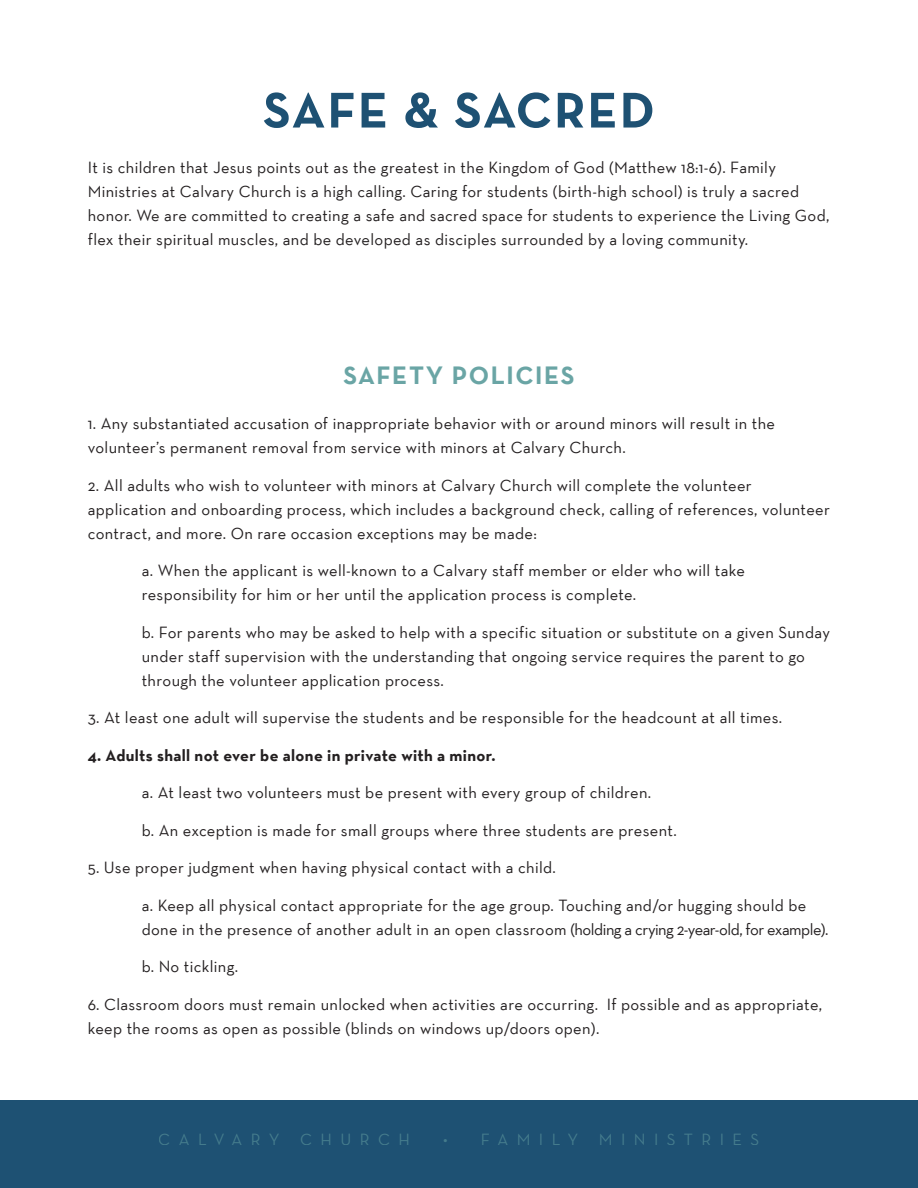
<style>
.page{position:relative;width:918px;height:1188px;background:#fff}
.page>*{position:absolute;margin:0;border:0;box-sizing:border-box;transform-origin:0 0}
.t1{font:700 51px "Neutraface Text TT";letter-spacing:.04em;color:#1e5173}
.t2{font:700 25.5px "Neutraface Text TT";letter-spacing:.06em;color:#6aa5a5}
.t3{font:16.5px/24px "Neutraface Text TT";letter-spacing:.02em;color:#231f20}
.t4{font:700 16.5px "Neutraface Text TT";letter-spacing:.02em;color:#231f20}
.t5{font:16.5px "Neutraface Text TT";letter-spacing:.51em;color:#6aa5a5}
.t6{font:16.5px "Neutraface Text TT";letter-spacing:.49em;color:#6aa5a5}
</style>
<div class="page">
<div style="left:0;top:1100px;width:918px;height:88px;background:#1e5173"></div>
<h1 class="t1" style="left:263px;top:77px;width:393px">SAFE &amp; SACRED</h1>
<p class="t3" style="left:88px;top:155px;width:743px">It is children that Jesus points out as the greatest in the Kingdom of God (Matthew 18:1-6). Family Ministries at Calvary Church is a high calling. Caring for students (birth-high school) is truly a sacred honor. We are committed to creating a safe and sacred space for students to experience the Living God, flex their spiritual muscles, and be developed as disciples surrounded by a loving community.</p>
<h2 class="t2" style="left:343px;top:359px;width:233px">SAFETY POLICIES</h2>
<p class="t3" style="left:88px;top:411px;width:689px">1. Any substantiated accusation of inappropriate behavior with or around minors will result in the volunteer’s permanent removal from service with minors at Calvary Church.</p>
<p class="t3" style="left:88px;top:473px;width:744px">2. All adults who wish to volunteer with minors at Calvary Church will complete the volunteer application and onboarding process, which includes a background check, calling of references, volunteer contract, and more. On rare occasion exceptions may be made:</p>
<p class="t3" style="left:142px;top:559px;width:605px">a. When the applicant is well-known to a Calvary staff member or elder who will take responsibility for him or her until the application process is complete.</p>
<p class="t3" style="left:142px;top:620px;width:690px">b. For parents who may be asked to help with a specific situation or substitute on a given Sunday under staff supervision with the understanding that ongoing service requires the parent to go through the volunteer application process.</p>
<p class="t3" style="left:88px;top:706px;width:696px">3. At least one adult will supervise the students and be responsible for the headcount at all times.</p>
<p class="t4" style="left:88px;top:745px;width:409px">4. Adults shall not ever be alone in private with a minor.</p>
<p class="t3" style="left:142px;top:781px;width:511px">a. At least two volunteers must be present with every group of children.</p>
<p class="t3" style="left:142px;top:818px;width:537px">b. An exception is made for small groups where three students are present.</p>
<p class="t3" style="left:88px;top:856px;width:470px">5. Use proper judgment when having physical contact with a child.</p>
<p class="t3" style="left:142px;top:893px;width:688px">a. Keep all physical contact appropriate for the age group. Touching and/or hugging should be done in the presence of another adult in an open classroom (holding a crying 2-year-old, for example).</p>
<p class="t3" style="left:142px;top:955px;width:98px">b. No tickling.</p>
<p class="t3" style="left:88px;top:992px;width:736px">6. Classroom doors must remain unlocked when activities are occurring. If possible and as appropriate, keep the rooms as open as possible (blinds on windows up/doors open).</p>
<p class="t6" style="left:159px;top:1129px;width:122px">CALVARY</p>
<p class="t5" style="left:300px;top:1129px;width:111px">CHURCH</p>
<p class="t5" style="left:443px;top:1129px;width:137px">• FAMILY</p>
<p class="t5" style="left:599px;top:1129px;width:162px">MINISTRIES</p>
</div>
